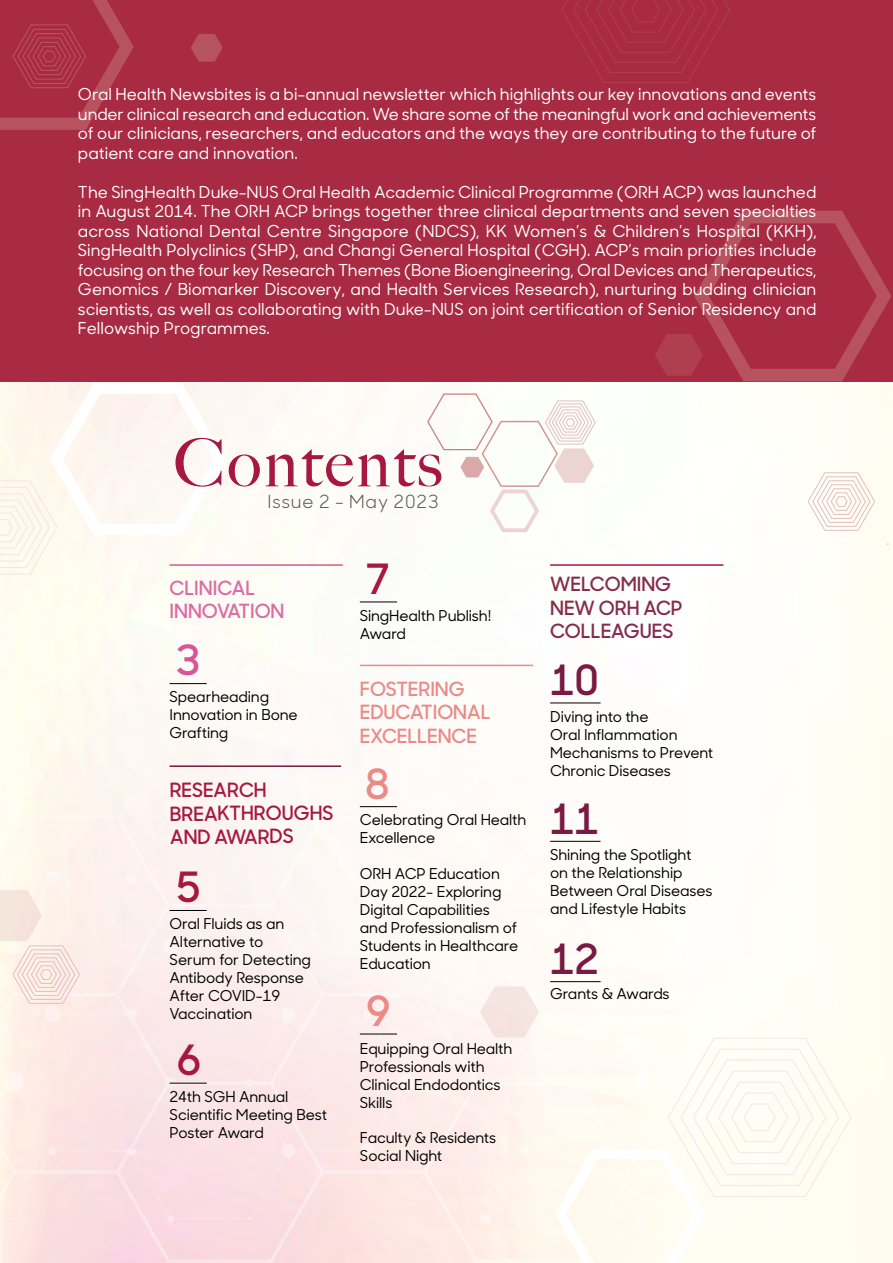
<style>
.page{position:relative;width:893px;height:1263px;background:#fff}
.page>*{position:absolute;margin:0;border:0;box-sizing:border-box;transform-origin:0 0}
.t1{font:500 66px "Big Caslon";letter-spacing:.04em;color:#a61841}
.t2{font:600 41.4px "Sharp Sans Display No 1";color:#7a1942}
.t3{font:600 41.4px "Sharp Sans Display No 1";color:#a61841}
.t4{font:600 41.4px "Sharp Sans Display No 1";color:#ec8a85}
.t5{font:600 41.4px "Sharp Sans Display No 1";color:#d85697}
.t6{font:600 19.5px/23.2px "Sharp Sans Display No 1";color:#a61841}
.t7{font:600 19.5px/23.4px "Sharp Sans Display No 1";color:#ec8a85}
.t8{font:600 19.5px/23.4px "Sharp Sans Display No 1";color:#852c4e}
.t9{font:600 19.5px/23.4px "Sharp Sans Display No 1";color:#dc6ba2}
.t10{font:18px "Sharp Sans Display No 1";letter-spacing:.05em;color:#575756}
.t11{font:500 16.5px/19.5px "Sharp Sans No 1";color:#fff;text-align:justify}
.t12{font:500 15px/18px "Sharp Sans No 1";letter-spacing:-.01em;color:#000}
</style>
<div class="page">
<div style="left:0;top:0;width:893px;height:382px;background:#a82a43"></div>
<svg style="left:0;top:383px;width:226px;height:192px"></svg>
<svg style="left:191px;top:34px;width:32px;height:28px"></svg>
<svg style="left:562px;top:0;width:168px;height:83px"></svg>
<svg style="left:655px;top:211px;width:236px;height:170px"></svg>
<svg style="left:808px;top:472px;width:67px;height:59px"></svg>
<svg style="left:0;top:0;width:134px;height:130px"></svg>
<svg style="left:555px;top:1036px;width:297px;height:227px"></svg>
<svg style="left:426px;top:392px;width:170px;height:142px"></svg>
<svg style="left:0;top:890px;width:80px;height:114px;background:#f9eae2"></svg>
<hr style="left:170px;top:683px;width:37px;height:1px;background:#000">
<hr style="left:550px;top:702px;width:51px;height:1px;background:#000">
<hr style="left:550px;top:564px;width:173px;height:2px;background:#a61841">
<hr style="left:170px;top:564px;width:173px;height:2px;background:#d85697">
<hr style="left:170px;top:910px;width:37px;height:1px;background:#000">
<hr style="left:170px;top:1083px;width:37px;height:1px;background:#000">
<hr style="left:360px;top:602px;width:37px;height:1px;background:#000">
<hr style="left:170px;top:765px;width:171px;height:2px;background:#7a1942">
<svg style="left:480px;top:986px;width:59px;height:51px"></svg>
<hr style="left:360px;top:665px;width:173px;height:1px;background:#ec8a85">
<hr style="left:360px;top:1034px;width:37px;height:1px;background:#000">
<hr style="left:360px;top:806px;width:37px;height:1px;background:#000">
<hr style="left:550px;top:841px;width:51px;height:1px;background:#000">
<hr style="left:550px;top:981px;width:51px;height:1px;background:#000">
<p class="t11" style="left:78px;top:84px;width:740px">Oral Health Newsbites is a bi-annual newsletter which highlights our key innovations and events under clinical research and education. We share some of the meaningful work and achievements of our clinicians, researchers, and educators and the ways they are contributing to the future of patient care and innovation.</p>
<p class="t11" style="left:78px;top:181px;width:740px">The SingHealth Duke-NUS Oral Health Academic Clinical Programme (ORH ACP) was launched in August 2014. The ORH ACP brings together three clinical departments and seven specialties across National Dental Centre Singapore (NDCS), KK Women’s &amp; Children’s Hospital (KKH), SingHealth Polyclinics (SHP), and Changi General Hospital (CGH). ACP’s main priorities include focusing on the four key Research Themes (Bone Bioengineering, Oral Devices and Therapeutics, Genomics / Biomarker Discovery, and Health Services Research), nurturing budding clinician scientists, as well as collaborating with Duke-NUS on joint certification of Senior Residency and Fellowship Programmes.</p>
<h1 class="t1" style="left:174px;top:409px;width:270px">Contents</h1>
<p class="t10" style="left:267px;top:487px;width:173px">Issue 2 - May 2023</p>
<p class="t9" style="left:170px;top:575px;width:116px">CLINICAL<br>INNOVATION</p>
<h2 class="t5" style="left:176px;top:628px;width:26px">3</h2>
<p class="t12" style="left:170px;top:687px;width:130px">Spearheading<br>Innovation in Bone<br>Grafting</p>
<p class="t6" style="left:170px;top:777px;width:166px">RESEARCH<br>BREAKTHROUGHS<br>AND AWARDS</p>
<h2 class="t3" style="left:176px;top:855px;width:26px">5</h2>
<p class="t12" style="left:170px;top:914px;width:143px">Oral Fluids as an<br>Alternative to<br>Serum for Detecting<br>Antibody Response<br>After COVID-19<br>Vaccination</p>
<h2 class="t3" style="left:177px;top:1028px;width:26px">6</h2>
<p class="t12" style="left:170px;top:1087px;width:159px">24th SGH Annual<br>Scientific Meeting Best<br>Poster Award</p>
<h2 class="t3" style="left:366px;top:547px;width:26px">7</h2>
<p class="t12" style="left:360px;top:606px;width:133px">SingHealth Publish!<br>Award</p>
<p class="t7" style="left:360px;top:676px;width:132px">FOSTERING<br>EDUCATIONAL<br>EXCELLENCE</p>
<h2 class="t4" style="left:365px;top:752px;width:26px">8</h2>
<p class="t12" style="left:360px;top:810px;width:168px">Celebrating Oral Health<br>Excellence</p>
<p class="t12" style="left:360px;top:864px;width:160px">ORH ACP Education<br>Day 2022- Exploring<br>Digital Capabilities and Professionalism of<br>Students in Healthcare<br>Education</p>
<h2 class="t4" style="left:366px;top:979px;width:26px">9</h2>
<p class="t12" style="left:360px;top:1039px;width:154px">Equipping Oral Health<br>Professionals with<br>Clinical Endodontics<br>Skills</p>
<p class="t12" style="left:360px;top:1127px;width:138px">Faculty &amp; Residents<br>Social Night</p>
<p class="t8" style="left:550px;top:571px;width:134px">WELCOMING<br>NEW ORH ACP<br>COLLEAGUES</p>
<h2 class="t2" style="left:550px;top:648px;width:50px">10</h2>
<p class="t12" style="left:550px;top:706px;width:165px">Diving into the<br>Oral Inflammation<br>Mechanisms to Prevent<br>Chronic Diseases</p>
<h2 class="t2" style="left:550px;top:787px;width:50px">11</h2>
<p class="t12" style="left:550px;top:845px;width:164px">Shining the Spotlight on the Relationship<br>Between Oral Diseases and Lifestyle Habits</p>
<h2 class="t2" style="left:550px;top:927px;width:50px">12</h2>
<p class="t12" style="left:550px;top:984px;width:121px">Grants &amp; Awards</p>
</div>
